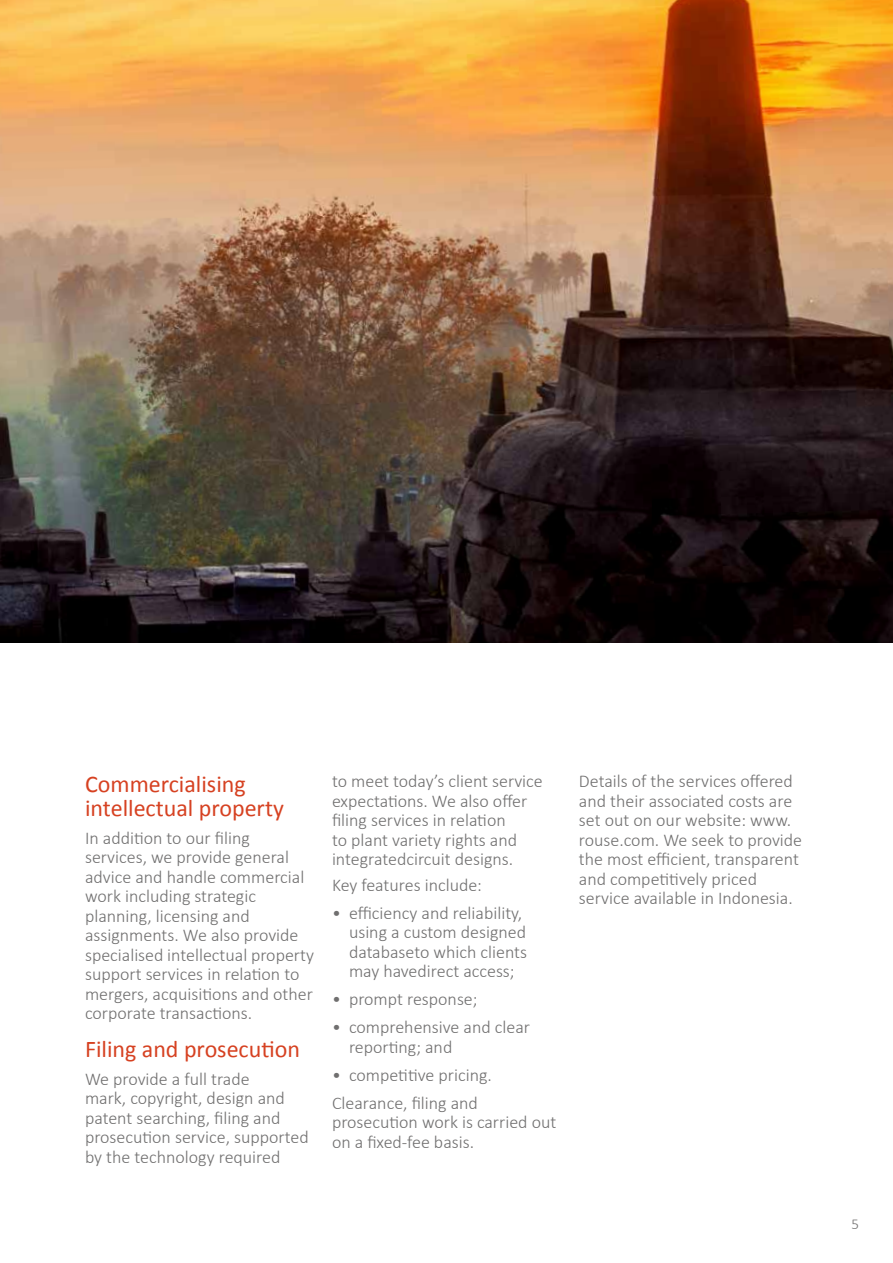
<style>
.page{position:relative;width:893px;height:1263px;background:#fff}
.page>*{position:absolute;margin:0;border:0;box-sizing:border-box;transform-origin:0 0}
.t1{font:24px/24px "Calibri";color:#d64121}
.t2{font:300 18px/19.5px "Calibri";color:#706f6f}
.t3{font:300 15px "Calibri";color:#706f6f}
</style>
<div class="page">
<img style="left:0;top:0;width:893px;height:642px">
<h1 class="t1" style="left:85px;top:772px;width:200px">Commercialising intellectual property</h1>
<p class="t2" style="left:85px;top:828px;width:230px">In addition to our filing services, we provide general advice and handle commercial work including strategic planning, licensing and assignments. We also provide specialised intellectual property support services in relation to mergers, acquisitions and other corporate transactions.</p>
<h1 class="t1" style="left:85px;top:1037px;width:216px">Filing and prosecution</h1>
<p class="t2" style="left:85px;top:1069px;width:225px">We provide a full trade<br>mark, copyright, design and patent searching, filing and prosecution service, supported by the technology required</p>
<p class="t2" style="left:332px;top:771px;width:212px">to meet today’s client service expectations. We also offer filing services in relation<br>to plant variety rights and integratedcircuit designs.</p>
<p class="t2" style="left:332px;top:875px;width:152px">Key features include:</p>
<p class="t2" style="left:349px;top:903px;width:180px;text-indent:-17px">• efficiency and reliability, using a custom designed databaseto which clients may havedirect access;</p>
<p class="t2" style="left:332px;top:989px;width:147px">• prompt response;</p>
<p class="t2" style="left:349px;top:1017px;width:183px;text-indent:-17px">• comprehensive and clear reporting; and</p>
<p class="t2" style="left:332px;top:1061px;width:161px;line-height:28px">• competitive pricing.<br>Clearance, filing and</p>
<p class="t2" style="left:332px;top:1112px;width:226px">prosecution work is carried out on a fixed-fee basis.</p>
<p class="t2" style="left:579px;top:771px;width:225px">Details of the services offered and their associated costs are set out on our website: www. rouse.com. We seek to provide the most efficient, transparent and competitively priced service available in Indonesia.</p>
<p class="t3" style="left:851px;top:1215px;width:9px">5</p>
</div>
